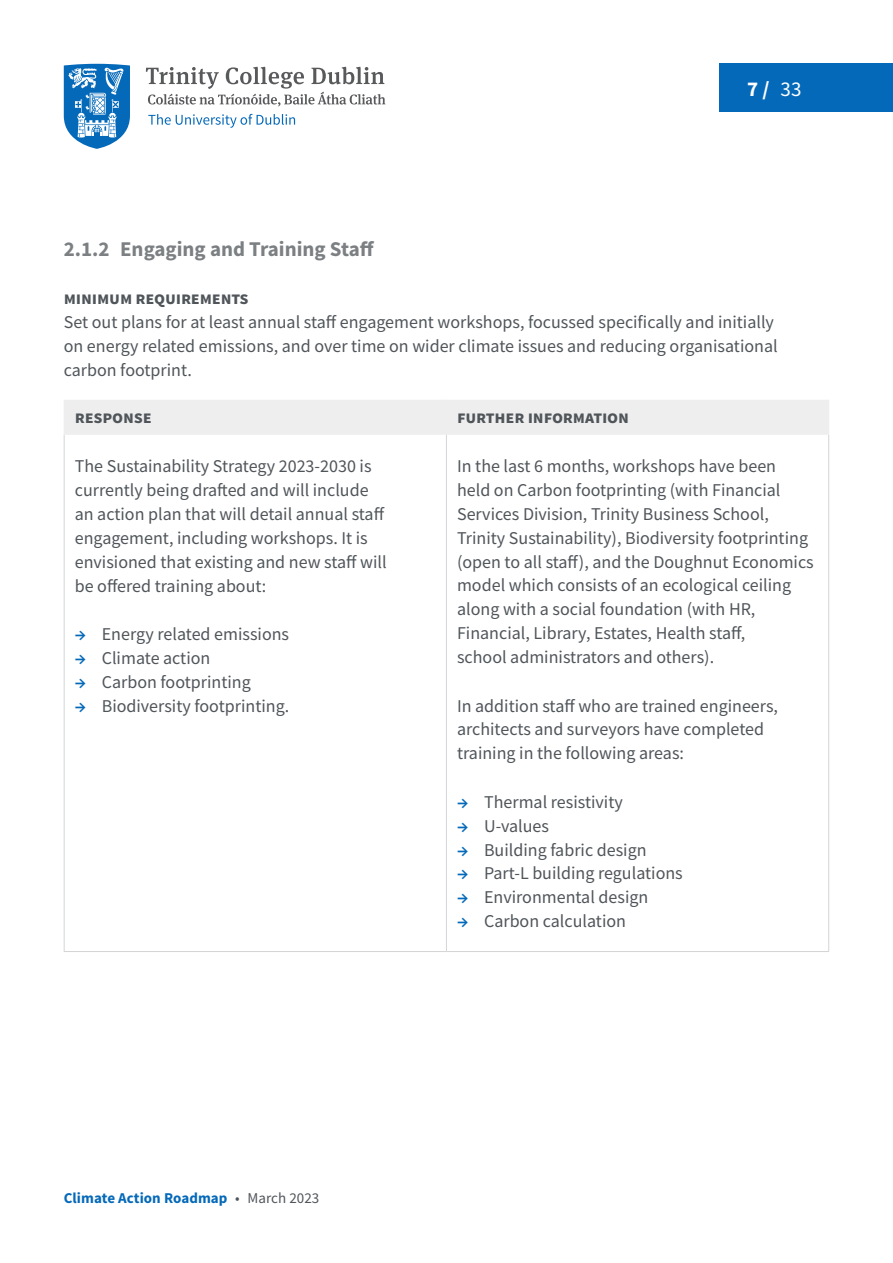
<style>
.page{position:relative;width:893px;height:1263px;background:#fff}
.page>*{position:absolute;margin:0;border:0;box-sizing:border-box;transform-origin:0 0}
.t1{font:700 21px "Source Sans Pro";color:#7c8083}
.t2{font:700 21px "Source Sans Pro";color:#fff}
.t3{font:18px/24px "Source Sans Pro";color:#50555a}
.t4{font:700 18px "Source Sans Pro";letter-spacing:-.01em;color:#50555a}
.t5{font:700 15px "Source Sans Pro";letter-spacing:.005em;color:#0569b9}
.s1{font-weight:400}
.s2{font-weight:600;color:#0569b9}
.s3{font-weight:400;color:#50555a}
</style>
<div class="page">
<div style="left:65px;top:401px;width:763px;height:33px;background:#eeeeef"></div>
<hr style="left:64px;top:435px;width:1px;height:516px;background:#d3d5d6">
<hr style="left:446px;top:435px;width:1px;height:516px;background:#d3d5d6">
<hr style="left:828px;top:435px;width:1px;height:516px;background:#d3d5d6">
<hr style="left:64px;top:951px;width:382px;height:1px;background:#d3d5d6">
<hr style="left:446px;top:951px;width:383px;height:1px;background:#d3d5d6">
<hr style="left:64px;top:400px;width:382px;height:1px;background:#eeeeef">
<hr style="left:64px;top:401px;width:1px;height:33px;background:#eeeeef">
<hr style="left:446px;top:400px;width:383px;height:1px;background:#eeeeef">
<hr style="left:446px;top:401px;width:1px;height:33px;background:#eeeeef">
<hr style="left:828px;top:401px;width:1px;height:33px;background:#eeeeef">
<hr style="left:64px;top:434px;width:382px;height:1px;background:#eeeeef">
<hr style="left:446px;top:434px;width:383px;height:1px;background:#eeeeef">
<div style="left:719px;top:64px;width:174px;height:48px;background:#0569b9"></div>
<svg style="left:146px;top:67px;width:239px;height:39px"></svg>
<svg style="left:148px;top:114px;width:147px;height:14px"></svg>
<svg style="left:64px;top:64px;width:66px;height:85px"></svg>
<p class="t2" style="left:747px;top:74px;width:56px">7 / <span class="s1">33</span></p>
<p class="t1" style="left:64px;top:235px;width:312px">2.1.2 Engaging and Training Staff</p>
<p class="t4" style="left:64px;top:286px;width:186px">minimum requirements</p>
<p class="t3" style="left:64px;top:310px;width:715px">Set out plans for at least annual staff engagement workshops, focussed specifically and initially on energy related emissions, and over time on wider climate issues and reducing organisational carbon footprint.</p>
<p class="t4" style="left:75px;top:405px;width:78px">response</p>
<p class="t4" style="left:457px;top:405px;width:174px">further information</p>
<p class="t3" style="left:75px;top:453px;width:313px">The Sustainability Strategy 2023-2030 is currently being drafted and will include an action plan that will detail annual staff engagement, including workshops. It is envisioned that existing and new staff will be offered training about:</p>
<p class="t3" style="left:75px;top:621px;width:216px"><span class="s2">→</span> Energy related emissions</p>
<p class="t3" style="left:75px;top:645px;width:137px"><span class="s2">→</span> Climate action</p>
<p class="t3" style="left:75px;top:669px;width:178px"><span class="s2">→</span> Carbon footprinting</p>
<p class="t3" style="left:75px;top:693px;width:216px"><span class="s2">→</span> Biodiversity footprinting.</p>
<p class="t3" style="left:457px;top:453px;width:358px">In the last 6 months, workshops have been held on Carbon footprinting (with Financial Services Division, Trinity Business School, Trinity Sustainability), Biodiversity footprinting (open to all staff), and the Doughnut Economics model which consists of an ecological ceiling along with a social foundation (with HR, Financial, Library, Estates, Health staff,<br>school administrators and others).</p>
<p class="t3" style="left:457px;top:693px;width:322px">In addition staff who are trained engineers, architects and surveyors have completed training in the following areas:</p>
<p class="t3" style="left:457px;top:789px;width:167px"><span class="s2">→</span> Thermal resistivity</p>
<p class="t3" style="left:457px;top:813px;width:94px"><span class="s2">→</span> U-values</p>
<p class="t3" style="left:457px;top:837px;width:191px"><span class="s2">→</span> Building fabric design</p>
<p class="t3" style="left:457px;top:861px;width:227px"><span class="s2">→</span> Part-L building regulations</p>
<p class="t3" style="left:457px;top:885px;width:193px"><span class="s2">→</span> Environmental design</p>
<p class="t3" style="left:457px;top:909px;width:170px"><span class="s2">→</span> Carbon calculation</p>
<p class="t5" style="left:64px;top:1188px;width:257px">Climate Action Roadmap <span class="s3">• March 2023</span></p>
</div>
